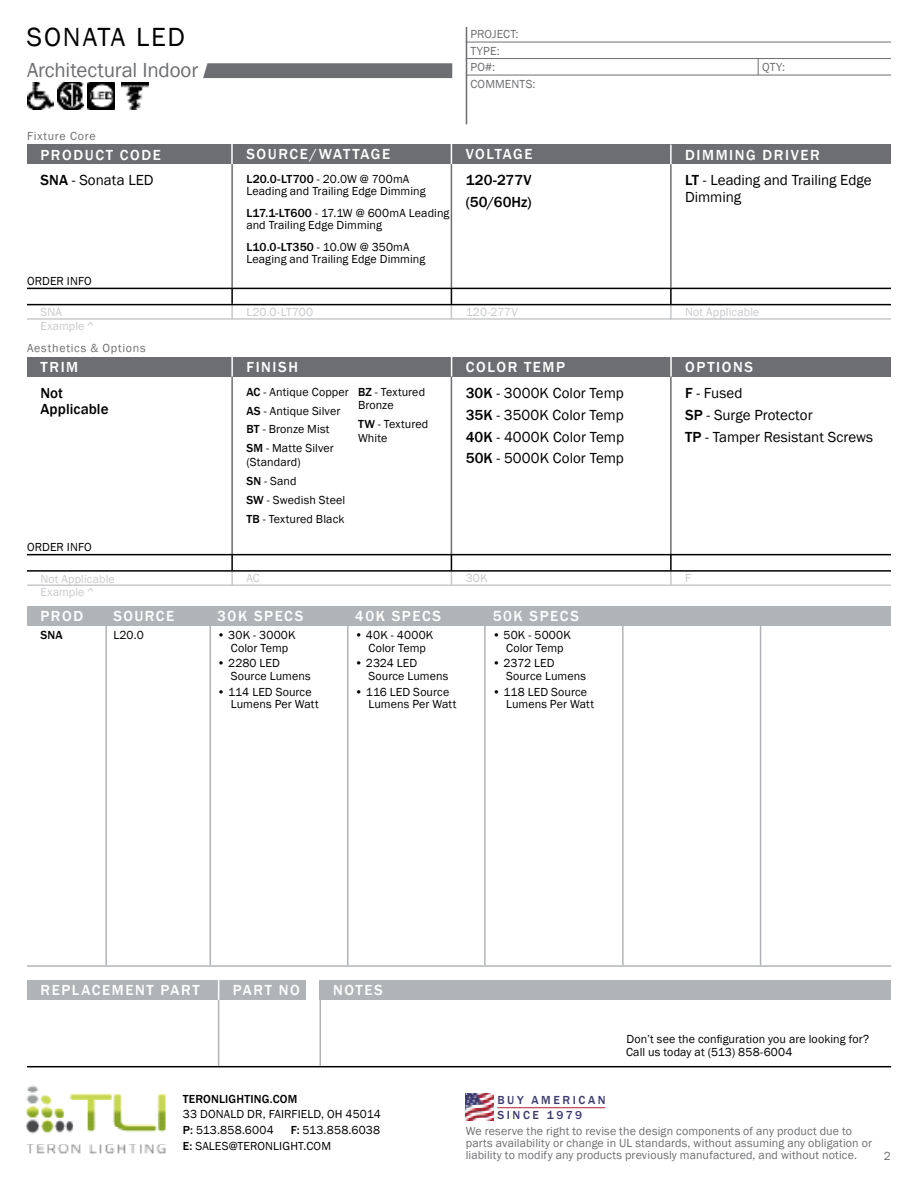
<style>
.page{position:relative;width:918px;height:1188px;background:#fff}
.page>*{position:absolute;margin:0;border:0;box-sizing:border-box;transform-origin:0 0}
.t1{font:27px "Franklin Gothic";letter-spacing:.065em;color:#000}
.t2{font:21px "Franklin Gothic";letter-spacing:-.01em;color:#6d6e71}
.t3{font:15px/21.9px "Franklin Gothic";color:#000}
.t4{font:500 15px "Franklin Gothic";letter-spacing:.105em;color:#fff}
.t5{font:500 15px/21.9px "Franklin Gothic";letter-spacing:.005em;color:#000}
.t6{font:12px/12.8px "Franklin Gothic";letter-spacing:.01em;color:#000}
.t7{font:12px/12px "Franklin Gothic";letter-spacing:.01em;color:#6d6e71}
.t8{font:12px "Franklin Gothic";letter-spacing:.01em;color:#c8c9cb}
.t9{font:500 12px "Franklin Gothic";letter-spacing:.015em;color:#000}
.t10{font:500 12px/15px "Franklin Gothic";letter-spacing:.215em;color:#3d3b6e}
.t11{font:12px "Franklin Gothic";letter-spacing:.065em;color:#6d6e71}
.t12{font:12px "Franklin Gothic";letter-spacing:.06em;color:#6d6e71}
.s1{font-weight:500}
</style>
<div class="page">
<hr style="left:218px;top:997px;width:1px;height:70px;background:#b1b4b6">
<hr style="left:231px;top:370px;width:2px;height:185px;background:#6d6e71">
<hr style="left:670px;top:370px;width:2px;height:185px;background:#6d6e71">
<hr style="left:451px;top:370px;width:1px;height:185px;background:#6d6e71">
<hr style="left:231px;top:158px;width:2px;height:130px;background:#6d6e71">
<hr style="left:670px;top:158px;width:2px;height:130px;background:#6d6e71">
<hr style="left:451px;top:158px;width:1px;height:130px;background:#6d6e71">
<div style="left:27px;top:145px;width:864px;height:19px;background:#6d6e71"></div>
<hr style="left:466px;top:27px;width:1px;height:97px;background:#6d6e71">
<hr style="left:466px;top:42px;width:425px;height:1px;background:#6d6e71">
<hr style="left:466px;top:58px;width:425px;height:1px;background:#6d6e71">
<hr style="left:466px;top:75px;width:425px;height:1px;background:#6d6e71">
<hr style="left:231px;top:141px;width:2px;height:23px;background:#fff">
<svg style="left:670px;top:145px;width:2px;height:19px"></svg>
<svg style="left:451px;top:145px;width:1px;height:19px"></svg>
<div style="left:27px;top:357px;width:864px;height:20px;background:#6d6e71"></div>
<div style="left:27px;top:606px;width:864px;height:20px;background:#b1b4b6"></div>
<hr style="left:231px;top:351px;width:2px;height:26px;background:#fff">
<hr style="left:670px;top:354px;width:2px;height:23px;background:#fff">
<svg style="left:451px;top:357px;width:1px;height:20px"></svg>
<div style="left:27px;top:980px;width:279px;height:20px;background:#b1b4b6"></div>
<div style="left:320px;top:980px;width:571px;height:20px;background:#b1b4b6"></div>
<svg style="left:758px;top:59px;width:1px;height:16px"></svg>
<svg style="left:670px;top:289px;width:2px;height:29px"></svg>
<svg style="left:451px;top:289px;width:1px;height:29px"></svg>
<svg style="left:231px;top:289px;width:2px;height:29px"></svg>
<hr style="left:27px;top:288px;width:864px;height:1px;background:#000">
<hr style="left:27px;top:304px;width:864px;height:1px;background:#000">
<hr style="left:27px;top:318px;width:864px;height:2px;background:#c8c9cb">
<svg style="left:670px;top:555px;width:2px;height:29px"></svg>
<svg style="left:451px;top:555px;width:1px;height:29px"></svg>
<svg style="left:231px;top:555px;width:2px;height:29px"></svg>
<hr style="left:27px;top:554px;width:864px;height:1px;background:#000">
<hr style="left:27px;top:570px;width:864px;height:2px;background:#000">
<hr style="left:27px;top:584px;width:864px;height:2px;background:#c8c9cb">
<hr style="left:105px;top:610px;width:2px;height:355px;background:#b1b4b6">
<hr style="left:622px;top:610px;width:2px;height:355px;background:#b1b4b6">
<hr style="left:760px;top:610px;width:1px;height:355px;background:#b1b4b6">
<hr style="left:210px;top:610px;width:1px;height:355px;background:#b1b4b6">
<hr style="left:347px;top:610px;width:2px;height:355px;background:#b1b4b6">
<hr style="left:484px;top:610px;width:2px;height:355px;background:#b1b4b6">
<hr style="left:27px;top:965px;width:864px;height:2px;background:#b1b4b6">
<svg style="left:218px;top:980px;width:1px;height:20px"></svg>
<hr style="left:320px;top:997px;width:1px;height:70px;background:#b1b4b6">
<svg style="left:203px;top:63px;width:249px;height:15px;background:#707174"></svg>
<img style="left:88px;top:82px;width:26px;height:27px">
<img style="left:27px;top:82px;width:27px;height:27px">
<img style="left:122px;top:82px;width:26px;height:27px">
<img style="left:58px;top:82px;width:25px;height:27px">
<hr style="left:27px;top:1066px;width:864px;height:1px;background:#000">
<img style="left:26px;top:1085px;width:140px;height:69px">
<img style="left:466px;top:1093px;width:28px;height:28px">
<hr style="left:497px;top:1107px;width:108px;height:1px;background:#b22335">
<h1 class="t1" style="left:27px;top:20px;width:160px">SONATA LED</h1>
<h2 class="t2" style="left:27px;top:57px;width:173px">Architectural Indoor</h2>
<p class="t12" style="left:27px;top:129px;width:70px">Fixture Core</p>
<p class="t7" style="left:470px;top:26px;width:50px;line-height:16.4px">PROJECT:<br>TYPE:</p>
<p class="t7" style="left:470px;top:78px;width:67px">COMMENTS:</p>
<p class="t7" style="left:470px;top:61px;width:26px">PO#:</p>
<p class="t7" style="left:762px;top:61px;width:24px">QTY:</p>
<p class="t4" style="left:40px;top:146px;width:122px">PRODUCT CODE</p>
<p class="t4" style="left:246px;top:145px;width:145px">SOURCE/WATTAGE</p>
<p class="t4" style="left:466px;top:145px;width:68px">VOLTAGE</p>
<p class="t4" style="left:685px;top:146px;width:136px">DIMMING DRIVER</p>
<p class="t3" style="left:40px;top:170px;width:115px"><span class="s1">SNA</span> - Sonata LED</p>
<p class="t6" style="left:246px;top:173px;width:181px;line-height:12px"><span class="s1">L20.0-LT700</span> - 20.0W @ 700mA<br>Leading and Trailing Edge Dimming</p>
<p class="t6" style="left:246px;top:207px;width:205px;line-height:12px"><span class="s1">L17.1-LT600</span> - 17.1W @ 600mA Leading and Trailing Edge Dimming</p>
<p class="t6" style="left:246px;top:241px;width:180px;line-height:12px"><span class="s1">L10.0-LT350</span> - 10.0W @ 350mA<br>Leaging and Trailing Edge Dimming</p>
<p class="t6" style="left:27px;top:275px;width:66px">ORDER INFO</p>
<p class="t8" style="left:41px;top:305px;width:23px">SNA</p>
<p class="t8" style="left:246px;top:305px;width:68px">L20.0-LT700</p>
<p class="t8" style="left:40px;top:319px;width:55px">Example ^</p>
<p class="t11" style="left:27px;top:341px;width:120px">Aesthetics &amp; Options</p>
<p class="t5" style="left:466px;top:169px;width:67px">120-277V (50/60Hz)</p>
<p class="t8" style="left:466px;top:305px;width:54px">120-277V</p>
<p class="t3" style="left:685px;top:172px;width:188px;line-height:16.5px"><span class="s1">LT</span> - Leading and Trailing Edge<br>Dimming</p>
<p class="t8" style="left:685px;top:305px;width:76px">Not Applicable</p>
<p class="t4" style="left:41px;top:358px;width:39px">TRIM</p>
<p class="t4" style="left:247px;top:358px;width:53px">FINISH</p>
<p class="t4" style="left:466px;top:358px;width:101px">COLOR TEMP</p>
<p class="t4" style="left:685px;top:358px;width:69px">OPTIONS</p>
<p class="t5" style="left:40px;top:385px;width:70px;line-height:16.5px">Not<br>Applicable</p>
<p class="t6" style="left:27px;top:541px;width:66px">ORDER INFO</p>
<p class="t6" style="left:246px;top:382px;width:104px;line-height:18.9px"><span class="s1">AC</span> - Antique Copper<br><span class="s1">AS</span> - Antique Silver<br><span class="s1">BT</span> - Bronze Mist<br><span class="s1">SM</span> - Matte Silver</p>
<p class="t6" style="left:246px;top:453px;width:100px;line-height:18.9px">(Standard)<br><span class="s1">SN</span> - Sand<br><span class="s1">SW</span> - Swedish Steel<br><span class="s1">TB</span> - Textured Black</p>
<p class="t6" style="left:358px;top:385px;width:69px;line-height:13.5px"><span class="s1">BZ</span> - Textured<br>Bronze</p>
<p class="t6" style="left:358px;top:418px;width:72px;line-height:13.5px"><span class="s1">TW</span> - Textured<br>White</p>
<p class="t3" style="left:466px;top:382px;width:160px;text-align:justify"><span class="s1">30K</span> - 3000K Color Temp <span class="s1">35K</span> - 3500K Color Temp <span class="s1">40K</span> - 4000K Color Temp <span class="s1">50K</span> - 5000K Color Temp</p>
<p class="t8" style="left:41px;top:571px;width:76px">Not Applicable</p>
<p class="t8" style="left:466px;top:571px;width:23px">30K</p>
<p class="t8" style="left:246px;top:571px;width:15px">AC</p>
<p class="t8" style="left:40px;top:585px;width:55px">Example ^</p>
<p class="t4" style="left:40px;top:606px;width:44px">PROD</p>
<p class="t4" style="left:113px;top:606px;width:62px">SOURCE</p>
<p class="t4" style="left:217px;top:606px;width:88px">30K SPECS</p>
<p class="t9" style="left:41px;top:628px;width:24px">SNA</p>
<p class="t6" style="left:113px;top:629px;width:32px">L20.0</p>
<p class="t6" style="left:217px;top:629px;width:80px;text-align:center">• 30K - 3000K<br>Color Temp</p>
<p class="t6" style="left:231px;top:657px;width:81px;text-indent:-13px">• 2280 LED<br>Source Lumens</p>
<p class="t6" style="left:231px;top:686px;width:90px;text-indent:-13px">• 114 LED Source<br>Lumens Per Watt</p>
<p class="t4" style="left:355px;top:606px;width:88px">40K SPECS</p>
<p class="t4" style="left:493px;top:606px;width:88px">50K SPECS</p>
<p class="t6" style="left:355px;top:629px;width:80px;text-align:center">• 40K - 4000K<br>Color Temp</p>
<p class="t6" style="left:368px;top:657px;width:81px;text-indent:-13px">• 2324 LED<br>Source Lumens</p>
<p class="t6" style="left:368px;top:686px;width:90px;text-indent:-13px">• 116 LED Source<br>Lumens Per Watt</p>
<p class="t6" style="left:493px;top:629px;width:80px;text-align:center">• 50K - 5000K<br>Color Temp</p>
<p class="t6" style="left:506px;top:657px;width:81px;text-indent:-13px">• 2372 LED<br>Source Lumens</p>
<p class="t6" style="left:506px;top:686px;width:90px;text-indent:-13px">• 118 LED Source<br>Lumens Per Watt</p>
<p class="t3" style="left:685px;top:382px;width:190px"><span class="s1">F</span> - Fused<br><span class="s1">SP</span> - Surge Protector<br><span class="s1">TP</span> - Tamper Resistant Screws</p>
<p class="t8" style="left:685px;top:571px;width:8px">F</p>
<p class="t4" style="left:40px;top:981px;width:161px">REPLACEMENT PART</p>
<p class="t4" style="left:233px;top:981px;width:69px">PART NO</p>
<p class="t4" style="left:333px;top:981px;width:51px">NOTES</p>
<p class="t6" style="left:626px;top:1032px;width:245px;line-height:13.5px">Don’t see the configuration you are looking for?<br>Call us today at (513) 858-6004</p>
<p class="t9" style="left:183px;top:1091px;width:116px">TERONLIGHTING.COM</p>
<p class="t6" style="left:183px;top:1107px;width:200px;line-height:15.8px">33 DONALD DR, FAIRFIELD, OH 45014<br><span class="s1">P:</span> 513.858.6004</p>
<p class="t10" style="left:497px;top:1093px;width:110px">BUY AMERICAN<br>SINCE 1979</p>
<p class="t6" style="left:183px;top:1123px;width:199px;line-height:15.8px;text-indent:108px"><span class="s1">F:</span> 513.858.6038<br><span class="s1">E:</span> SALES@TERONLIGHT.COM</p>
<p class="t7" style="left:466px;top:1125px;width:408px">We reserve the right to revise the design components of any product due to parts availability or change in UL standards, without assuming any obligation or liability to modify any products previously manufactured, and without notice.</p>
<p class="t7" style="left:884px;top:1150px;width:9px">2</p>
</div>
